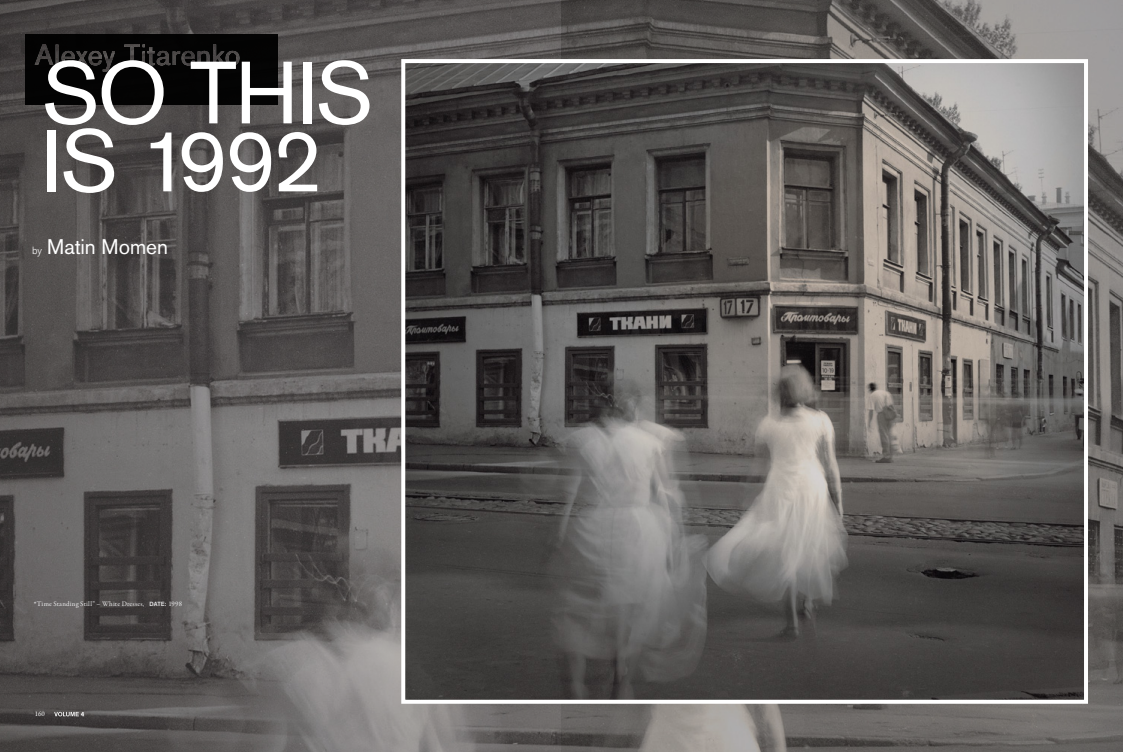
<style>
.page{position:relative;width:1123px;height:752px;background:#fff}
.page>*{position:absolute;margin:0;border:0;box-sizing:border-box;transform-origin:0 0}
.t1{font:87.2px/67.9px "Akzidenz Grotesk BE";letter-spacing:-.03em;color:#fff}
.t2{font:29px "Akzidenz Grotesk BE";letter-spacing:.015em;color:#fff}
.t3{font:21px "Akzidenz Grotesk BE";color:#fff}
.t4{font:7px "Garamond Premr Pro";letter-spacing:.03em;color:#ebebec}
.t5{font:7px "Garamond Premr Pro";color:#fff}
.s1{font-weight:300;font-size:10.5px}
.s2{font-family:"Akzidenz Grotesk BE";font-weight:500;font-size:6px}
</style>
<div class="page">
<img style="left:0;top:0;width:1123px;height:751px">
<img style="left:406px;top:64px;width:677px;height:634px">
<div style="left:401px;top:59px;width:687px;height:644px;border:4px solid #fff"></div>
<div style="left:25px;top:34px;width:252px;height:70px;background:#000"></div>
<svg style="left:54px;top:711px;width:30px;height:5px"></svg>
<h2 class="t2" style="left:35px;top:37px;width:207px">Alexey Titarenko</h2>
<h1 class="t1" style="left:42px;top:59px;width:326px">So this is 1992</h1>
<h3 class="t3" style="left:32px;top:234px;width:138px"><span class="s1">by</span> Matin Momen</h3>
<p class="t4" style="left:34px;top:599px;width:150px"><span class="s2">“</span>Time Standing Still” – White Dresses, <span class="s2">DATE:</span> 1998</p>
<p class="t5" style="left:35px;top:709px;width:12px">160</p>
</div>
